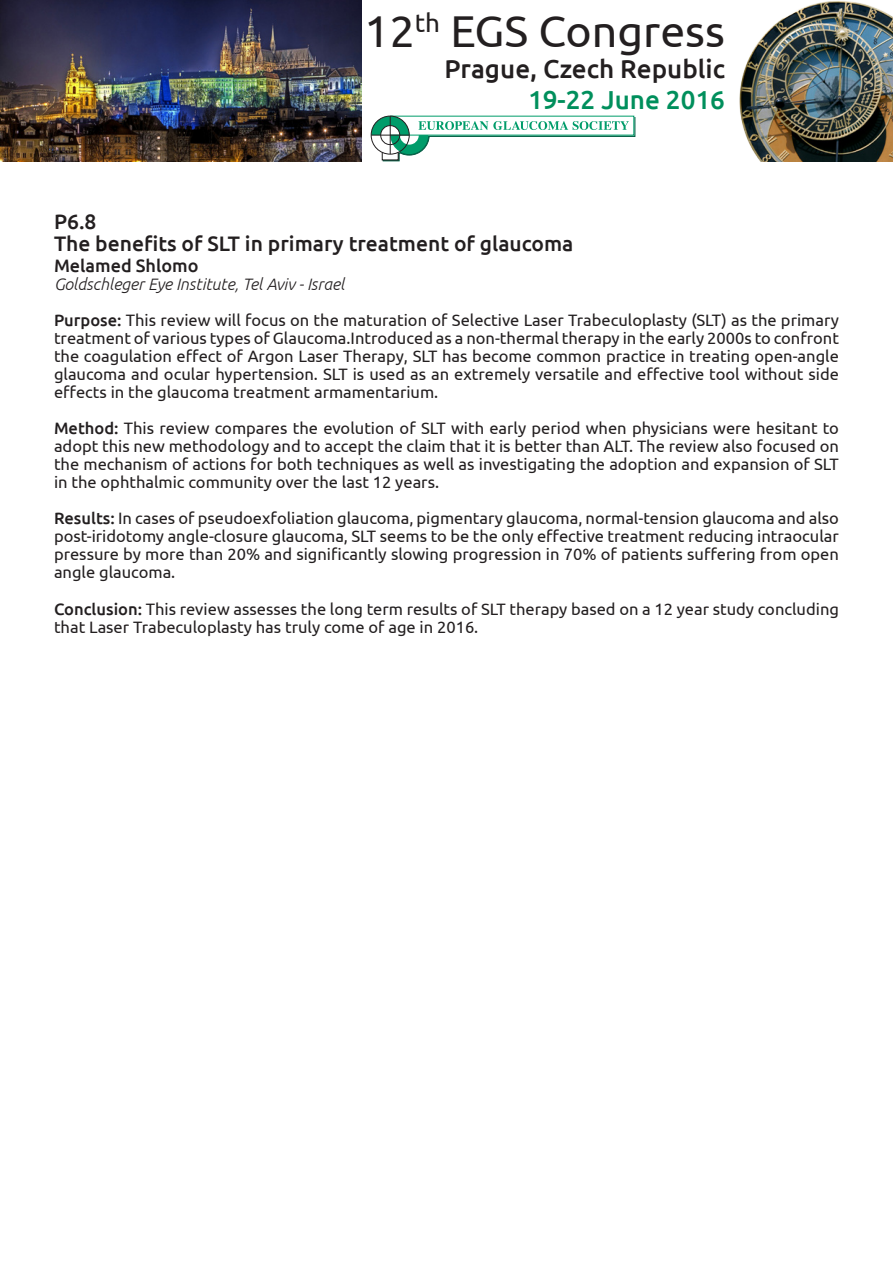
<style>
.page{position:relative;width:893px;height:1263px;background:#fff}
.page>*{position:absolute;margin:0;border:0;box-sizing:border-box;transform-origin:0 0}
.t1{font:44.55px "Ubuntu";color:#231f20}
.t2{font:500 25.95px "Ubuntu";color:#231f20}
.t3{font:500 25.95px "Ubuntu";color:#008f5c}
.Normale__Web{font:500 21px "Ubuntu";color:#231f20}
.Normale{font:500 18px "Ubuntu";color:#231f20}
.Normale-2{font:16.5px/18px "Ubuntu";color:#231f20;text-align:justify}
.Normale-3{font:italic 300 16.5px "Ubuntu";color:#231f20}
.s1{font-weight:500}
</style>
<div class="page">
<img style="left:0;top:0;width:361px;height:162px">
<img style="left:739px;top:1px;width:154px;height:161px">
<div style="left:383px;top:153px;width:16px;height:8px;border:1px solid #035e44"></div>
<div style="left:382px;top:152px;width:16px;height:8px;background:#fff"></div>
<svg style="left:371px;top:116px;width:258px;height:40px"></svg>
<hr style="left:390px;top:116px;width:1px;height:38px;background:#231f20">
<h1 class="t1" style="left:365px;top:4px;width:362px">12<sup>th</sup> EGS Congress</h1>
<h2 class="t2" style="left:444px;top:52px;width:282px">Prague, Czech Republic</h2>
<h2 class="t3" style="left:528px;top:84px;width:198px">19-22 June 2016</h2>
<p class="Normale__Web" style="left:54px;top:208px;width:44px">P6.8</p>
<p class="Normale__Web" style="left:54px;top:231px;width:521px">The benefits of SLT in primary treatment of glaucoma</p>
<p class="Normale" style="left:54px;top:255px;width:146px">Melamed Shlomo</p>
<p class="Normale-3" style="left:54px;top:275px;width:292px">Goldschleger Eye Institute, Tel Aviv - Israel</p>
<p class="Normale-2" style="left:54px;top:311px;width:787px"><span class="s1">Purpose:</span> This review will focus on the maturation of Selective Laser Trabeculoplasty (SLT) as the primary treatment of various types of Glaucoma.Introduced as a non-thermal therapy in the early 2000s to confront the coagulation effect of Argon Laser Therapy, SLT has become common practice in treating open-angle glaucoma and ocular hypertension. SLT is used as an extremely versatile and effective tool without side effects in the glaucoma treatment armamentarium.</p>
<p class="Normale-2" style="left:54px;top:419px;width:786px"><span class="s1">Method:</span> This review compares the evolution of SLT with early period when physicians were hesitant to adopt this new methodology and to accept the claim that it is better than ALT. The review also focused on the mechanism of actions for both techniques as well as investigating the adoption and expansion of SLT in the ophthalmic community over the last 12 years.</p>
<p class="Normale-2" style="left:54px;top:509px;width:786px"><span class="s1">Results:</span> In cases of pseudoexfoliation glaucoma, pigmentary glaucoma, normal-tension glaucoma and also post-iridotomy angle-closure glaucoma, SLT seems to be the only effective treatment reducing intraocular pressure by more than 20% and significantly slowing progression in 70% of patients suffering from open angle glaucoma.</p>
<p class="Normale-2" style="left:54px;top:599px;width:786px"><span class="s1">Conclusion:</span> This review assesses the long term results of SLT therapy based on a 12 year study concluding that Laser Trabeculoplasty has truly come of age in 2016.</p>
</div>
